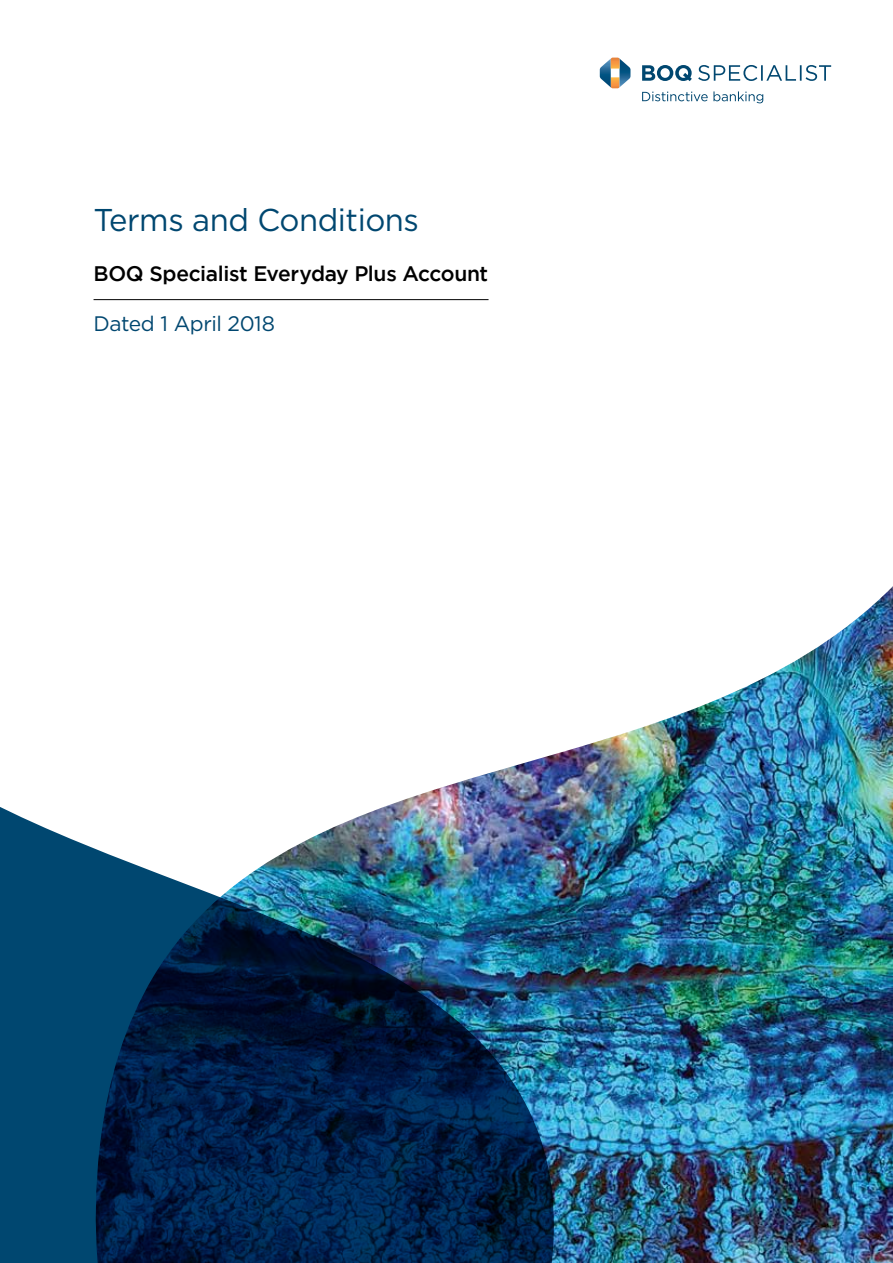
<style>
.page{position:relative;width:893px;height:1263px;background:#fff}
.page>*{position:absolute;margin:0;border:0;box-sizing:border-box;transform-origin:0 0}
.t1{font:31.5px "Gotham";letter-spacing:-.015em;color:#004770}
.t2{font:500 21px "Gotham";letter-spacing:-.015em;color:#000}
.t3{font:21px "Gotham";letter-spacing:-.02em;color:#004770}
</style>
<div class="page">
<img style="left:403px;top:586px;width:490px;height:677px">
<svg style="left:600px;top:58px;width:30px;height:30px"></svg>
<svg style="left:642px;top:65px;width:50px;height:16px"></svg>
<svg style="left:642px;top:91px;width:121px;height:12px"></svg>
<svg style="left:698px;top:65px;width:133px;height:16px"></svg>
<img style="left:0;top:800px;width:555px;height:463px">
<hr style="left:94px;top:299px;width:395px;height:1px;background:#000">
<h1 class="t1" style="left:94px;top:200px;width:327px">Terms and Conditions</h1>
<p class="t2" style="left:94px;top:262px;width:396px">BOQ Specialist Everyday Plus Account</p>
<p class="t3" style="left:94px;top:310px;width:183px">Dated 1 April 2018</p>
</div>
